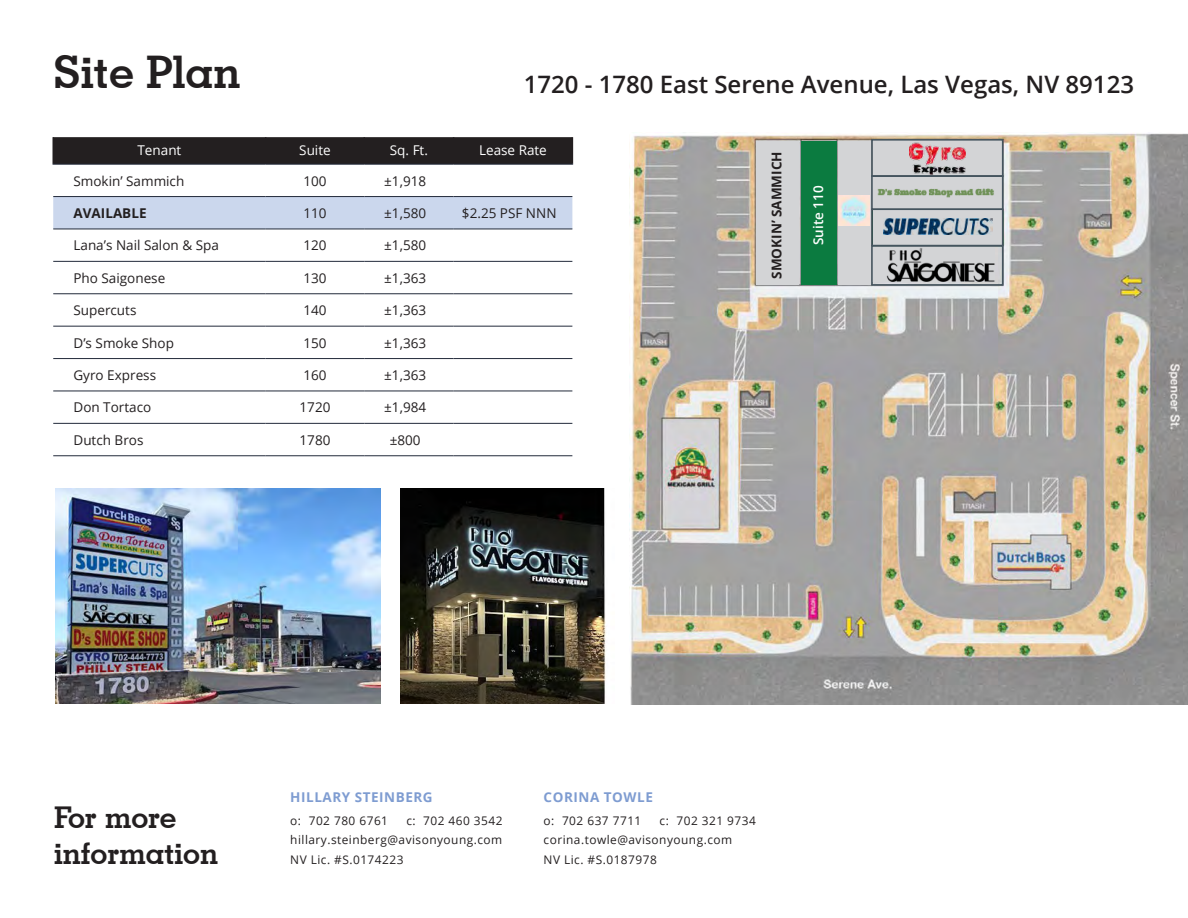
<style>
.page{position:relative;width:1188px;height:918px;background:#fff}
.page>*{position:absolute;margin:0;border:0;box-sizing:border-box;transform-origin:0 0}
.t1{font:700 45px "Geometric Slab 703 BT";color:#231f20}
.t2{font:700 30px/36px "Geometric Slab 703 BT";color:#231f20}
.t3{font:600 24px "Open Sans";color:#231f20}
.t4{font:13.5px "Open Sans";color:#231f20}
.t5{font:700 13.5px "Open Sans";letter-spacing:.04em;color:#7e9cd1}
.t6{font:13.5px "Open Sans";color:#fff}
.t7{font:700 13.5px "Open Sans";color:#231f20}
.t8{font:600 13.5px "Open Sans";color:#fff}
.t9{font:11.85px/19.5px "Open Sans";letter-spacing:.04em;color:#231f20;text-align:justify}
</style>
<div class="page">
<div style="left:53px;top:197px;width:519px;height:32px;background:#cbd7ed"></div>
<hr style="left:52px;top:137px;width:2px;height:27px;background:#231f20">
<div style="left:53px;top:137px;width:520px;height:27px;background:#231f20"></div>
<hr style="left:52px;top:164px;width:214px;height:1px;background:#222a3a">
<hr style="left:266px;top:164px;width:98px;height:1px;background:#222a3a">
<hr style="left:364px;top:164px;width:90px;height:1px;background:#222a3a">
<hr style="left:454px;top:164px;width:119px;height:1px;background:#222a3a">
<hr style="left:53px;top:196px;width:213px;height:1px;background:#222a3a">
<hr style="left:266px;top:196px;width:98px;height:1px;background:#222a3a">
<hr style="left:364px;top:196px;width:90px;height:1px;background:#222a3a">
<hr style="left:454px;top:196px;width:118px;height:1px;background:#222a3a">
<hr style="left:53px;top:229px;width:213px;height:1px;background:#222a3a">
<hr style="left:266px;top:229px;width:98px;height:1px;background:#222a3a">
<hr style="left:364px;top:229px;width:90px;height:1px;background:#222a3a">
<hr style="left:454px;top:229px;width:118px;height:1px;background:#222a3a">
<hr style="left:53px;top:261px;width:213px;height:1px;background:#222a3a">
<hr style="left:266px;top:261px;width:98px;height:1px;background:#222a3a">
<hr style="left:364px;top:261px;width:90px;height:1px;background:#222a3a">
<hr style="left:454px;top:261px;width:118px;height:1px;background:#222a3a">
<hr style="left:53px;top:293px;width:213px;height:1px;background:#222a3a">
<hr style="left:266px;top:293px;width:98px;height:1px;background:#222a3a">
<hr style="left:364px;top:293px;width:90px;height:1px;background:#222a3a">
<hr style="left:454px;top:293px;width:118px;height:1px;background:#222a3a">
<hr style="left:53px;top:326px;width:213px;height:1px;background:#222a3a">
<hr style="left:266px;top:326px;width:98px;height:1px;background:#222a3a">
<hr style="left:364px;top:326px;width:90px;height:1px;background:#222a3a">
<hr style="left:454px;top:326px;width:118px;height:1px;background:#222a3a">
<hr style="left:53px;top:358px;width:213px;height:1px;background:#222a3a">
<hr style="left:266px;top:358px;width:98px;height:1px;background:#222a3a">
<hr style="left:364px;top:358px;width:90px;height:1px;background:#222a3a">
<hr style="left:454px;top:358px;width:118px;height:1px;background:#222a3a">
<hr style="left:53px;top:391px;width:213px;height:1px;background:#222a3a">
<hr style="left:266px;top:391px;width:98px;height:1px;background:#222a3a">
<hr style="left:364px;top:391px;width:90px;height:1px;background:#222a3a">
<hr style="left:454px;top:391px;width:118px;height:1px;background:#222a3a">
<hr style="left:53px;top:423px;width:213px;height:1px;background:#222a3a">
<hr style="left:266px;top:423px;width:98px;height:1px;background:#222a3a">
<hr style="left:364px;top:423px;width:90px;height:1px;background:#222a3a">
<hr style="left:454px;top:423px;width:118px;height:1px;background:#222a3a">
<hr style="left:53px;top:455px;width:213px;height:1px;background:#222a3a">
<hr style="left:266px;top:455px;width:98px;height:1px;background:#222a3a">
<hr style="left:364px;top:455px;width:90px;height:1px;background:#222a3a">
<hr style="left:454px;top:455px;width:118px;height:1px;background:#222a3a">
<img style="left:630px;top:132px;width:558px;height:573px">
<img style="left:55px;top:489px;width:326px;height:215px">
<div style="left:873px;top:140px;width:129px;height:35px;background:#d3d4d6"></div>
<img style="left:909px;top:142px;width:56px;height:32px">
<div style="left:838px;top:141px;width:33px;height:143px;background:#d3d4d6"></div>
<img style="left:838px;top:195px;width:32px;height:30px">
<div style="left:873px;top:177px;width:129px;height:32px;background:#d3d4d6"></div>
<img style="left:877px;top:188px;width:117px;height:10px">
<div style="left:757px;top:141px;width:42px;height:143px;background:#d3d4d6"></div>
<div style="left:873px;top:210px;width:129px;height:35px;background:#d3d4d6"></div>
<div style="left:873px;top:247px;width:122px;height:35px;background:#d3d4d6"></div>
<img style="left:883px;top:219px;width:109px;height:16px">
<img style="left:886px;top:248px;width:111px;height:34px">
<img style="left:400px;top:489px;width:206px;height:215px">
<div style="left:871px;top:139px;width:132px;height:38px;border:2px solid #45555f"></div>
<div style="left:871px;top:175px;width:132px;height:35px;border:2px solid #45555f"></div>
<div style="left:871px;top:208px;width:132px;height:38px;border:2px solid #45555f"></div>
<div style="left:871px;top:245px;width:132px;height:41px;border:2px solid #45555f"></div>
<div style="left:802px;top:141px;width:35px;height:143px;background:#0b7b40"></div>
<p class="t1" style="left:52px;top:45px;width:189px">Site Plan</p>
<h3 class="t3" style="left:524px;top:67px;width:612px">1720 - 1780 East Serene Avenue, Las Vegas, NV 89123</h3>
<p class="t6" style="left:138px;top:141px;width:45px">Tenant</p>
<p class="t6" style="left:299px;top:141px;width:33px">Suite</p>
<p class="t6" style="left:390px;top:141px;width:40px">Sq. Ft.</p>
<p class="t6" style="left:479px;top:141px;width:69px">Lease Rate</p>
<p class="t4" style="left:74px;top:171px;width:112px">Smokin’ Sammich</p>
<p class="t4" style="left:303px;top:171px;width:25px">100</p>
<p class="t4" style="left:384px;top:171px;width:43px">±1,918</p>
<p class="t7" style="left:74px;top:203px;width:75px">AVAILABLE</p>
<p class="t4" style="left:303px;top:204px;width:25px">110</p>
<p class="t4" style="left:384px;top:204px;width:43px">±1,580</p>
<p class="t4" style="left:462px;top:204px;width:96px">$2.25 PSF NNN</p>
<p class="t4" style="left:74px;top:236px;width:147px">Lana’s Nail Salon &amp; Spa</p>
<p class="t4" style="left:303px;top:236px;width:25px">120</p>
<p class="t4" style="left:384px;top:236px;width:43px">±1,580</p>
<p class="t4" style="left:74px;top:269px;width:93px">Pho Saigonese</p>
<p class="t4" style="left:303px;top:269px;width:25px">130</p>
<p class="t4" style="left:384px;top:269px;width:43px">±1,363</p>
<p class="t4" style="left:74px;top:301px;width:64px">Supercuts</p>
<p class="t4" style="left:303px;top:301px;width:25px">140</p>
<p class="t4" style="left:384px;top:301px;width:43px">±1,363</p>
<p class="t4" style="left:74px;top:333px;width:102px">D’s Smoke Shop</p>
<p class="t4" style="left:303px;top:333px;width:25px">150</p>
<p class="t4" style="left:384px;top:333px;width:43px">±1,363</p>
<p class="t4" style="left:74px;top:366px;width:84px">Gyro Express</p>
<p class="t4" style="left:303px;top:366px;width:25px">160</p>
<p class="t4" style="left:384px;top:366px;width:43px">±1,363</p>
<p class="t4" style="left:74px;top:398px;width:79px">Don Tortaco</p>
<p class="t4" style="left:300px;top:398px;width:32px">1720</p>
<p class="t4" style="left:384px;top:398px;width:43px">±1,984</p>
<p class="t4" style="left:74px;top:431px;width:71px">Dutch Bros</p>
<p class="t4" style="left:300px;top:431px;width:32px">1780</p>
<p class="t4" style="left:390px;top:431px;width:32px">±800</p>
<p class="t7" style="left:767px;top:279px;width:129px;rotate:-90deg">SMOKIN’ SAMMICH</p>
<p class="t8" style="left:809px;top:245px;width:61px;rotate:-90deg">Suite 110</p>
<h2 class="t2" style="left:54px;top:799px;width:166px">For more information</h2>
<p class="t5" style="left:290px;top:787px;width:144px">HILLARY STEINBERG</p>
<p class="t9" style="left:290px;top:810px;width:99px">o: 702 780 6761</p>
<p class="t9" style="left:290px;top:810px;width:214px;text-indent:116px">c: 702 460 3542 hillary.steinberg@avisonyoung.com NV Lic. #S.0174223</p>
<p class="t5" style="left:544px;top:787px;width:111px">CORINA TOWLE</p>
<p class="t9" style="left:544px;top:810px;width:99px">o: 702 637 7711</p>
<p class="t9" style="left:544px;top:810px;width:214px;text-align:left;text-indent:116px">c: 702 321 9734 corina.towle@avisonyoung.com<br>NV Lic. #S.0187978</p>
</div>
